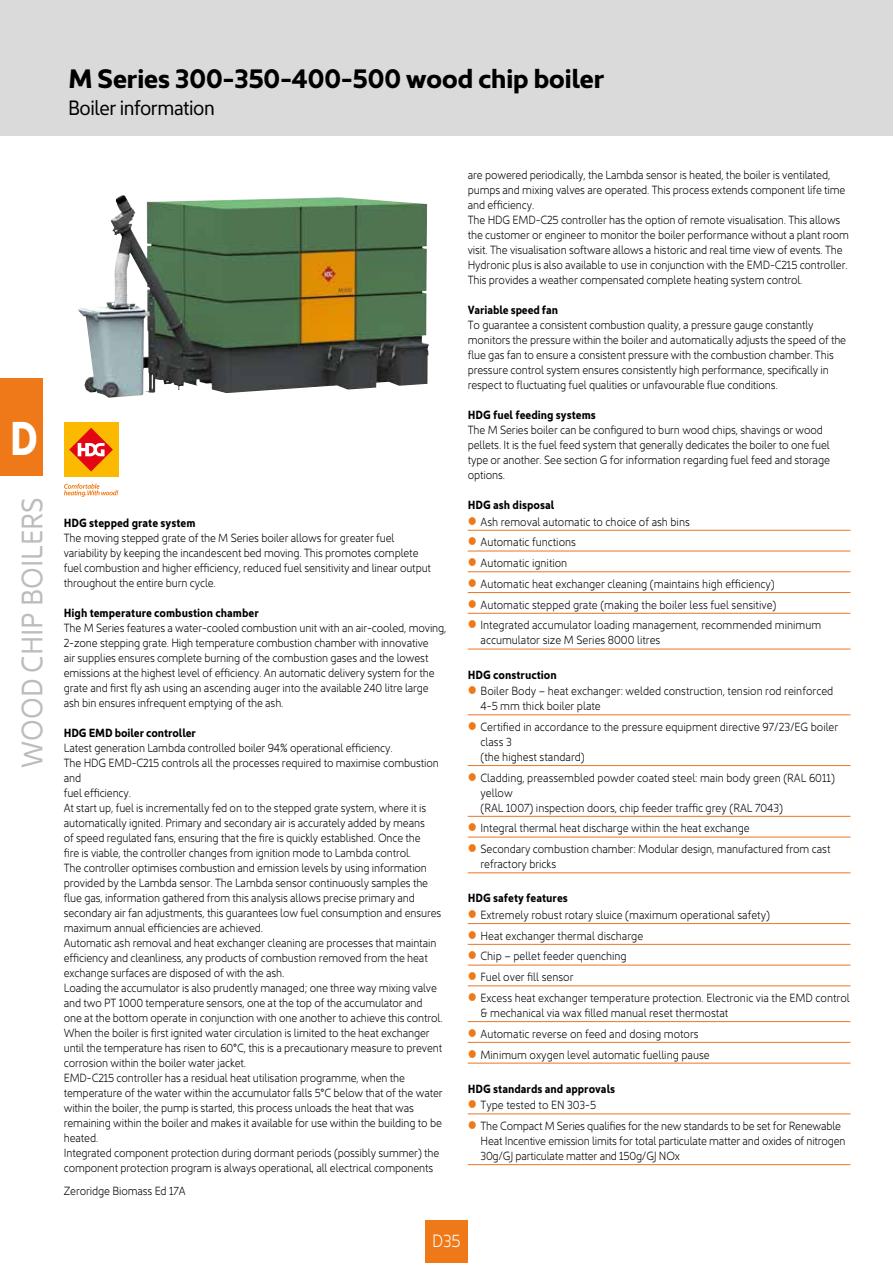
<style>
.page{position:relative;width:893px;height:1263px;background:#fff}
.page>*{position:absolute;margin:0;border:0;box-sizing:border-box;transform-origin:0 0}
.t1{font:700 48px "Kyrial Sans Pro";color:#fff;scale:.85 1}
.t2{font:30px "Kyrial Sans Pro";color:#bcbcbc;scale:.9 1}
.t3{font:700 27px "Kyrial Sans Pro";letter-spacing:-.025em;color:#000}
.t4{font:21px "Kyrial Sans Pro";letter-spacing:-.025em;color:#000;scale:.9 1}
.t5{font:300 18px "Kyrial Sans Pro";color:#fff;scale:.9 1}
.t6{font:300 12px/15px "Kyrial Sans Pro";letter-spacing:-.01em;color:#000;scale:.9 1}
.t7{font:700 12px "Kyrial Sans Pro";color:#000;scale:.9 1}
.s1{color:#ef7918}
</style>
<div class="page">
<div style="left:0;top:0;width:893px;height:136px;background:#dadada"></div>
<div style="left:0;top:378px;width:43px;height:98px;background:#ef7918"></div>
<div style="left:425px;top:1220px;width:43px;height:43px;background:#ef7918"></div>
<hr style="left:468px;top:530px;width:382px;height:1px;background:#ec7624">
<hr style="left:468px;top:551px;width:382px;height:1px;background:#ec7624">
<hr style="left:468px;top:571px;width:382px;height:1px;background:#ec7624">
<hr style="left:468px;top:592px;width:382px;height:1px;background:#ec7624">
<hr style="left:468px;top:613px;width:382px;height:1px;background:#ec7624">
<hr style="left:468px;top:649px;width:382px;height:1px;background:#ec7624">
<hr style="left:468px;top:714px;width:382px;height:1px;background:#ec7624">
<hr style="left:468px;top:765px;width:382px;height:1px;background:#ec7624">
<hr style="left:468px;top:816px;width:382px;height:1px;background:#ec7624">
<hr style="left:468px;top:837px;width:382px;height:1px;background:#ec7624">
<hr style="left:468px;top:872px;width:382px;height:1px;background:#ec7624">
<hr style="left:468px;top:923px;width:382px;height:1px;background:#ec7624">
<hr style="left:468px;top:944px;width:382px;height:1px;background:#ec7624">
<hr style="left:468px;top:965px;width:382px;height:1px;background:#ec7624">
<hr style="left:468px;top:985px;width:382px;height:1px;background:#ec7624">
<hr style="left:468px;top:1021px;width:382px;height:1px;background:#ec7624">
<hr style="left:468px;top:1042px;width:382px;height:1px;background:#ec7624">
<hr style="left:468px;top:1063px;width:382px;height:1px;background:#ec7624">
<hr style="left:468px;top:1113px;width:382px;height:1px;background:#ec7624">
<hr style="left:468px;top:1164px;width:382px;height:1px;background:#ec7624">
<img style="left:78px;top:195px;width:351px;height:203px">
<div style="left:64px;top:422px;width:54px;height:55px;background:#fbba00"></div>
<svg style="left:69px;top:428px;width:44px;height:43px"></svg>
<svg style="left:64px;top:484px;width:54px;height:13px"></svg>
<h3 class="t3" style="left:68px;top:59px;width:538px">M Series 300-350-400-500 wood chip boiler</h3>
<h3 class="t4" style="left:68px;top:94px;width:165px">Boiler information</h3>
<h1 class="t1" style="left:9px;top:404px;width:35px">D</h1>
<h2 class="t2" style="left:12px;top:768px;width:302px;rotate:-90deg">WOOD CHIP BOILERS</h2>
<p class="t7" style="left:64px;top:514px;width:148px">HDG stepped grate system</p>
<p class="t6" style="left:64px;top:530px;width:410px">The moving stepped grate of the M Series boiler allows for greater fuel variability by keeping the incandescent bed moving. This promotes complete fuel combustion and higher efficiency, reduced fuel sensitivity and linear output throughout the entire burn cycle.</p>
<p class="t7" style="left:64px;top:604px;width:218px">High temperature combustion chamber</p>
<p class="t6" style="left:64px;top:620px;width:427px">The M Series features a water-cooled combustion unit with an air-cooled, moving, 2-zone stepping grate. High temperature combustion chamber with innovative<br>air supplies ensures complete burning of the combustion gases and the lowest emissions at the highest level of efficiency. An automatic delivery system for the grate and first fly ash using an ascending auger into the available 240 litre large ash bin ensures infrequent emptying of the ash.</p>
<p class="t7" style="left:64px;top:724px;width:148px">HDG EMD boiler controller</p>
<p class="t6" style="left:64px;top:740px;width:423px">Latest generation Lambda controlled boiler 94% operational efficiency.<br>The HDG EMD-C215 controls all the processes required to maximise combustion and<br>fuel efficiency.<br>At start up, fuel is incrementally fed on to the stepped grate system, where it is automatically ignited. Primary and secondary air is accurately added by means<br>of speed regulated fans, ensuring that the fire is quickly established. Once the<br>fire is viable, the controller changes from ignition mode to Lambda control.<br>The controller optimises combustion and emission levels by using information provided by the Lambda sensor. The Lambda sensor continuously samples the flue gas, information gathered from this analysis allows precise primary and secondary air fan adjustments, this guarantees low fuel consumption and ensures maximum annual efficiencies are achieved.<br>Automatic ash removal and heat exchanger cleaning are processes that maintain efficiency and cleanliness, any products of combustion removed from the heat exchange surfaces are disposed of with the ash.<br>Loading the accumulator is also prudently managed; one three way mixing valve and two PT 1000 temperature sensors, one at the top of the accumulator and one at the bottom operate in conjunction with one another to achieve this control.<br>When the boiler is first ignited water circulation is limited to the heat exchanger until the temperature has risen to 60°C, this is a precautionary measure to prevent corrosion within the boiler water jacket.<br>EMD-C215 controller has a residual heat utilisation programme, when the temperature of the water within the accumulator falls 5°C below that of the water within the boiler, the pump is started, this process unloads the heat that was remaining within the boiler and makes it available for use within the building to be heated.<br>Integrated component protection during dormant periods (possibly summer) the component protection program is always operational, all electrical components</p>
<p class="t6" style="left:64px;top:1183px;width:137px">Zeroridge Biomass Ed 17A</p>
<p class="t6" style="left:468px;top:166px;width:425px">are powered periodically, the Lambda sensor is heated, the boiler is ventilated, pumps and mixing valves are operated. This process extends component life time and efficiency.<br>The HDG EMD-C25 controller has the option of remote visualisation. This allows the customer or engineer to monitor the boiler performance without a plant room visit. The visualisation software allows a historic and real time view of events. The Hydronic plus is also available to use in conjunction with the EMD-C215 controller.<br>This provides a weather compensated complete heating system control.</p>
<p class="t7" style="left:468px;top:301px;width:102px">Variable speed fan</p>
<p class="t6" style="left:468px;top:316px;width:422px">To guarantee a consistent combustion quality, a pressure gauge constantly monitors the pressure within the boiler and automatically adjusts the speed of the flue gas fan to ensure a consistent pressure with the combustion chamber. This pressure control system ensures consistently high performance, specifically in respect to fluctuating fuel qualities or unfavourable flue conditions.</p>
<p class="t7" style="left:468px;top:406px;width:144px">HDG fuel feeding systems</p>
<p class="t6" style="left:468px;top:421px;width:404px">The M Series boiler can be configured to burn wood chips, shavings or wood pellets. It is the fuel feed system that generally dedicates the boiler to one fuel type or another. See section G for information regarding fuel feed and storage options.</p>
<p class="t7" style="left:468px;top:496px;width:98px">HDG ash disposal</p>
<p class="t6" style="left:468px;top:513px;width:248px"><span class="s1">●</span> Ash removal automatic to choice of ash bins</p>
<p class="t6" style="left:468px;top:534px;width:122px"><span class="s1">●</span> Automatic functions</p>
<p class="t6" style="left:468px;top:554px;width:112px"><span class="s1">●</span> Automatic ignition</p>
<p class="t6" style="left:468px;top:575px;width:343px"><span class="s1">●</span> Automatic heat exchanger cleaning (maintains high efficiency)</p>
<p class="t6" style="left:468px;top:596px;width:344px"><span class="s1">●</span> Automatic stepped grate (making the boiler less fuel sensitive)</p>
<p class="t6" style="left:480px;top:617px;width:380px;text-indent:-13px"><span class="s1">●</span> Integrated accumulator loading management, recommended minimum accumulator size M Series 8000 litres</p>
<p class="t7" style="left:468px;top:666px;width:100px">HDG construction</p>
<p class="t6" style="left:480px;top:682px;width:394px;text-indent:-13px"><span class="s1">●</span> Boiler Body – heat exchanger: welded construction, tension rod reinforced<br>4-5 mm thick boiler plate</p>
<p class="t6" style="left:480px;top:718px;width:399px;text-indent:-13px"><span class="s1">●</span> Certified in accordance to the pressure equipment directive 97/23/EG boiler class 3<br>(the highest standard)</p>
<p class="t6" style="left:480px;top:769px;width:395px;text-indent:-13px"><span class="s1">●</span> Cladding, preassembled powder coated steel: main body green (RAL 6011) yellow<br>(RAL 1007) inspection doors, chip feeder traffic grey (RAL 7043)</p>
<p class="t6" style="left:468px;top:820px;width:315px"><span class="s1">●</span> Integral thermal heat discharge within the heat exchange</p>
<p class="t6" style="left:480px;top:840px;width:390px;text-indent:-13px"><span class="s1">●</span> Secondary combustion chamber: Modular design, manufactured from cast refractory bricks</p>
<p class="t7" style="left:468px;top:890px;width:113px">HDG safety features</p>
<p class="t6" style="left:468px;top:906px;width:337px"><span class="s1">●</span> Extremely robust rotary sluice (maximum operational safety)</p>
<p class="t6" style="left:468px;top:927px;width:197px"><span class="s1">●</span> Heat exchanger thermal discharge</p>
<p class="t6" style="left:468px;top:948px;width:178px"><span class="s1">●</span> Chip – pellet feeder quenching</p>
<p class="t6" style="left:468px;top:968px;width:119px"><span class="s1">●</span> Fuel over fill sensor</p>
<p class="t6" style="left:480px;top:989px;width:412px;text-indent:-13px"><span class="s1">●</span> Excess heat exchanger temperature protection. Electronic via the EMD control &amp; mechanical via wax filled manual reset thermostat</p>
<p class="t6" style="left:468px;top:1025px;width:258px"><span class="s1">●</span> Automatic reverse on feed and dosing motors</p>
<p class="t6" style="left:468px;top:1046px;width:270px"><span class="s1">●</span> Minimum oxygen level automatic fuelling pause</p>
<p class="t7" style="left:468px;top:1080px;width:165px">HDG standards and approvals</p>
<p class="t6" style="left:468px;top:1096px;width:144px"><span class="s1">●</span> Type tested to EN 303-5</p>
<p class="t6" style="left:480px;top:1117px;width:407px;text-indent:-13px"><span class="s1">●</span> The Compact M Series qualifies for the new standards to be set for Renewable<br>Heat Incentive emission limits for total particulate matter and oxides of nitrogen<br>30g/GJ particulate matter and 150g/GJ NOx</p>
<h3 class="t5" style="left:432px;top:1227px;width:33px">D35</h3>
</div>
